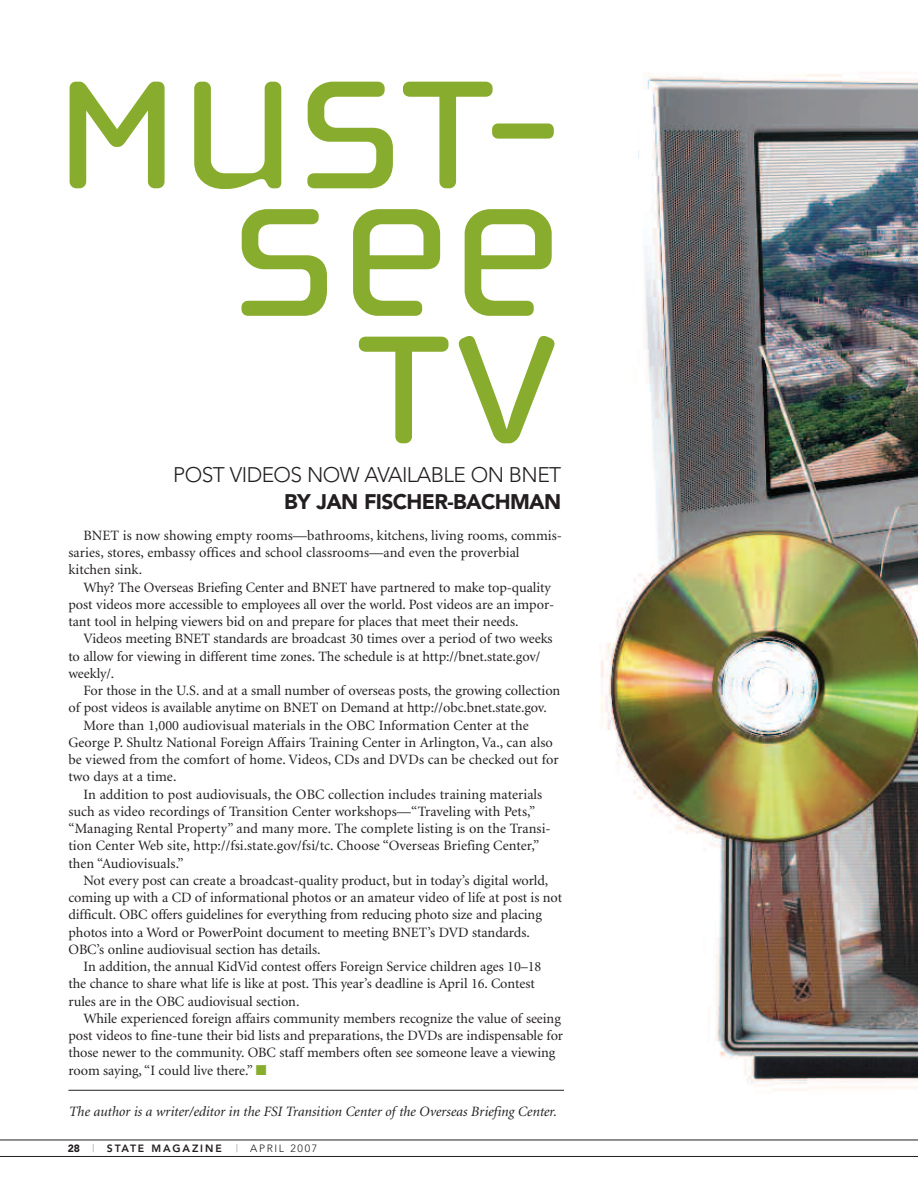
<style>
.page{position:relative;width:918px;height:1188px;background:#fff}
.page>*{position:absolute;margin:0;border:0;box-sizing:border-box;transform-origin:0 0}
.t1{font:225px "Cholla Unicase";color:#88ac2e}
.t2{font:300 21px "Avenir";letter-spacing:-.025em;color:#231f20}
.t3{font:900 21px "Avenir";letter-spacing:-.03em;color:#231f20}
.t4{font:14.25px/17.2px "Minion";letter-spacing:-.005em;color:#231f20}
.t5{font:italic 14.25px "Minion";letter-spacing:-.005em;color:#231f20}
.t6{font:800 10.5px "Avenir";letter-spacing:.175em;color:#231f20}
.t7{font:300 10.5px "Avenir";letter-spacing:.155em;color:#231f20;scale:.5 1}
.s1{color:#88ac2e}
.s2{font-weight:900}
.s3{font-weight:300}
</style>
<div class="page">
<img style="left:601px;top:74px;width:317px;height:1017px">
<hr style="left:68px;top:1090px;width:496px;height:1px;background:#231f20">
<hr style="left:0;top:1156px;width:918px;height:1px;background:#231f20">
<hr style="left:0;top:1140px;width:918px;height:1px;background:#231f20">
<h1 class="t1" style="left:55px;top:-21px;width:508px">Must-</h1>
<h1 class="t1" style="left:230px;top:107px;width:333px">See</h1>
<h1 class="t1" style="left:356px;top:234px;width:207px">TV</h1>
<h2 class="t2" style="left:173px;top:466px;width:390px">POST VIDEOS NOW AVAILABLE ON BNET</h2>
<h2 class="t3" style="left:284px;top:493px;width:279px">BY JAN FISCHER-BACHMAN</h2>
<p class="t4" style="left:68px;top:528px;width:495px;text-indent:15px">BNET is now showing empty rooms—bathrooms, kitchens, living rooms, commis&shy;saries, stores, embassy offices and school classrooms—and even the proverbial kitchen sink.</p>
<p class="t4" style="left:68px;top:580px;width:487px;text-indent:15px">Why? The Overseas Briefing Center and BNET have partnered to make top-quality post videos more accessible to employees all over the world. Post videos are an impor&shy;tant tool in helping viewers bid on and prepare for places that meet their needs.</p>
<p class="t4" style="left:68px;top:631px;width:486px;text-indent:15px">Videos meeting BNET standards are broadcast 30 times over a period of two weeks to allow for viewing in different time zones. The schedule is at http://bnet.state.gov/ weekly/.</p>
<p class="t4" style="left:83px;top:683px;width:478px">For those in the U.S. and at a small number of overseas posts, the growing collection</p>
<p class="t4" style="left:68px;top:700px;width:480px">of post videos is available anytime on BNET on Demand at http://obc.bnet.state.gov.</p>
<p class="t4" style="left:83px;top:718px;width:447px">More than 1,000 audiovisual materials in the OBC Information Center at the</p>
<p class="t4" style="left:68px;top:735px;width:486px">George P. Shultz National Foreign Affairs Training Center in Arlington, Va., can also</p>
<p class="t4" style="left:68px;top:752px;width:492px">be viewed from the comfort of home. Videos, CDs and DVDs can be checked out for</p>
<p class="t4" style="left:68px;top:769px;width:109px">two days at a time.</p>
<p class="t4" style="left:83px;top:787px;width:460px">In addition to post audiovisuals, the OBC collection includes training materials</p>
<p class="t4" style="left:68px;top:804px;width:468px">such as video recordings of Transition Center workshops—“Traveling with Pets,”</p>
<p class="t4" style="left:68px;top:821px;width:484px">“Managing Rental Property” and many more. The complete listing is on the Transi-</p>
<p class="t4" style="left:68px;top:838px;width:473px">tion Center Web site, http://fsi.state.gov/fsi/tc. Choose “Overseas Briefing Center,”</p>
<p class="t4" style="left:68px;top:856px;width:117px">then “Audiovisuals.”</p>
<p class="t4" style="left:83px;top:873px;width:466px">Not every post can create a broadcast-quality product, but in today’s digital world,</p>
<p class="t4" style="left:68px;top:890px;width:495px">coming up with a CD of informational photos or an amateur video of life at post is not</p>
<p class="t4" style="left:68px;top:907px;width:475px">difficult. OBC offers guidelines for everything from reducing photo size and placing</p>
<p class="t4" style="left:68px;top:925px;width:463px">photos into a Word or PowerPoint document to meeting BNET’s DVD standards.</p>
<p class="t4" style="left:68px;top:942px;width:254px">OBC’s online audiovisual section has details.</p>
<p class="t4" style="left:83px;top:959px;width:460px">In addition, the annual KidVid contest offers Foreign Service children ages 10–18</p>
<p class="t4" style="left:68px;top:976px;width:468px">the chance to share what life is like at post. This year’s deadline is April 16. Contest</p>
<p class="t4" style="left:68px;top:994px;width:232px">rules are in the OBC audiovisual section.</p>
<p class="t4" style="left:83px;top:1011px;width:479px">While experienced foreign affairs community members recognize the value of seeing</p>
<p class="t4" style="left:68px;top:1028px;width:496px">post videos to fine-tune their bid lists and preparations, the DVDs are indispensable for</p>
<p class="t4" style="left:68px;top:1045px;width:488px">those newer to the community. OBC staff members often see someone leave a viewing</p>
<p class="t4" style="left:68px;top:1063px;width:200px">room saying, “I could live there.” <span class="s1">■</span></p>
<p class="t5" style="left:68px;top:1106px;width:490px">The author is a writer/editor in the FSI Transition Center of the Overseas Briefing Center.</p>
<p class="t6" style="left:68px;top:1144px;width:156px"><span class="s2">28</span> <span class="s3">|</span> STATE MAGAZINE</p>
<p class="t7" style="left:236px;top:1144px;width:163px">| APRIL 2007</p>
</div>
